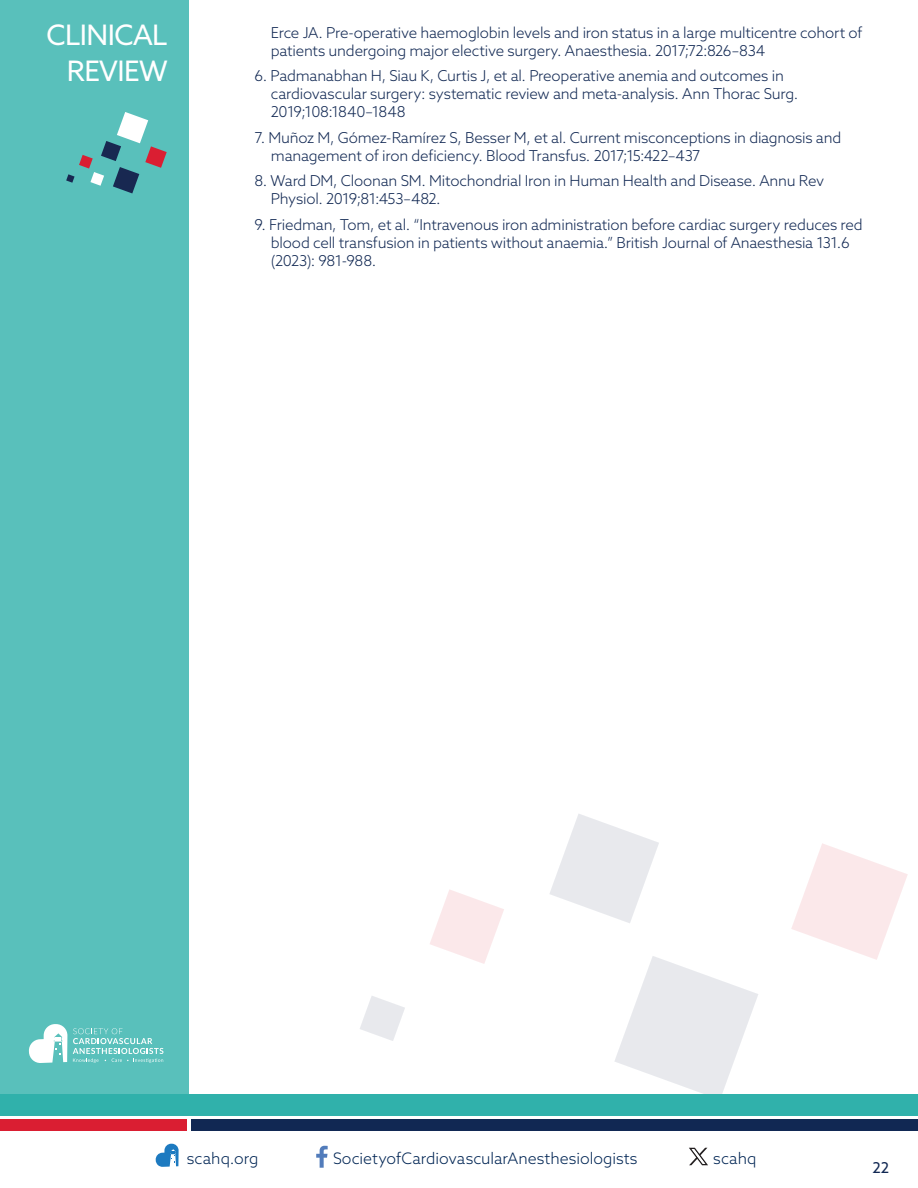
<style>
.page{position:relative;width:918px;height:1188px;background:#fff}
.page>*{position:absolute;margin:0;border:0;box-sizing:border-box;transform-origin:0 0}
.t1{font:28.2px "Azo Sans";letter-spacing:-.02em;color:#fff}
.Body_text_no_indent{font:300 15.9px "Azo Sans";color:#002554}
.Body_text_no_indent-2{font:300 15px/18px "Azo Sans";letter-spacing:-.015em;color:#112853}
.t2{font:15px "Azo Sans";color:#112853}
</style>
<div class="page">
<svg style="left:316px;top:1146px;width:12px;height:22px"></svg>
<svg style="left:156px;top:1144px;width:23px;height:23px"></svg>
<svg style="left:689px;top:1148px;width:19px;height:17px"></svg>
<svg style="left:430px;top:814px;width:478px;height:280px"></svg>
<svg style="left:360px;top:996px;width:45px;height:45px"></svg>
<div style="left:0;top:0;width:189px;height:1094px;background:#59c0bb"></div>
<div style="left:0;top:1094px;width:918px;height:22px;background:#30b1ab"></div>
<div style="left:191px;top:1120px;width:727px;height:11px;background:#112853"></div>
<div style="left:0;top:1120px;width:186px;height:11px;background:#da1e32"></div>
<svg style="left:29px;top:1024px;width:134px;height:39px"></svg>
<svg style="left:66px;top:112px;width:101px;height:81px"></svg>
<p class="t1" style="left:46px;top:17px;width:123px">CLINICAL</p>
<p class="t1" style="left:67px;top:53px;width:103px">REVIEW</p>
<p class="Body_text_no_indent-2" style="left:271px;top:23px;width:593px">Erce JA. Pre-operative haemoglobin levels and iron status in a large multicentre cohort of patients undergoing major elective surgery. Anaesthesia. 2017;72:826–834</p>
<p class="Body_text_no_indent-2" style="left:271px;top:67px;width:529px;text-indent:-16px">6. Padmanabhan H, Siau K, Curtis J, et al. Preoperative anemia and outcomes in cardiovascular surgery: systematic review and meta-analysis. Ann Thorac Surg.<br>2019;108:1840–1848</p>
<p class="Body_text_no_indent-2" style="left:271px;top:128px;width:572px;text-indent:-16px">7. Muñoz M, Gómez-Ramírez S, Besser M, et al. Current misconceptions in diagnosis and management of iron deficiency. Blood Transfus. 2017;15:422–437</p>
<p class="Body_text_no_indent-2" style="left:271px;top:172px;width:555px;text-indent:-16px">8. Ward DM, Cloonan SM. Mitochondrial Iron in Human Health and Disease. Annu Rev<br>Physiol. 2019;81:453–482.</p>
<p class="Body_text_no_indent-2" style="left:271px;top:215px;width:593px;text-indent:-16px">9. Friedman, Tom, et al. “Intravenous iron administration before cardiac surgery reduces red blood cell transfusion in patients without anaemia.” British Journal of Anaesthesia 131.6 (2023): 981-988.</p>
<p class="Body_text_no_indent" style="left:187px;top:1148px;width:73px">scahq.org</p>
<p class="Body_text_no_indent" style="left:333px;top:1148px;width:306px">SocietyofCardiovascularAnesthesiologists</p>
<p class="Body_text_no_indent" style="left:713px;top:1148px;width:45px">scahq</p>
<p class="t2" style="left:873px;top:1157px;width:18px">22</p>
</div>
